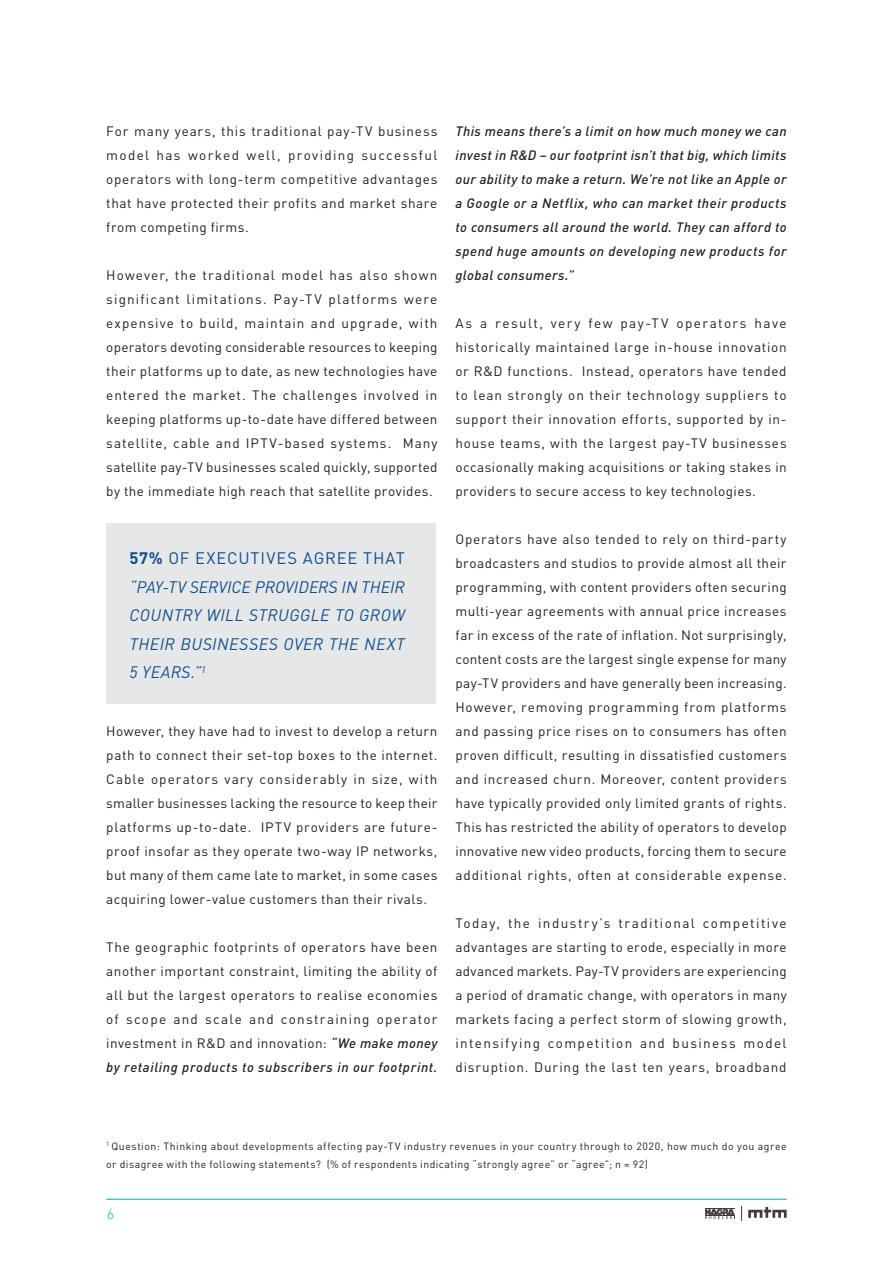
<style>
.page{position:relative;width:893px;height:1263px;background:#fff}
.page>*{position:absolute;margin:0;border:0;box-sizing:border-box;transform-origin:0 0}
.t1{font:italic 16.5px/28.5px "DIN";letter-spacing:.03em;color:#0f4e8c;text-align:justify}
.t2{font:16.5px "DIN Pro";letter-spacing:.055em;color:#0f4e8c}
.t3{font:300 14.55px "DIN Pro";color:#03bace}
.t4{font:13.5px/24px "DIN Pro";letter-spacing:.04em;color:#231f20;text-align:justify}
.t5{font:italic 500 13.5px/24px "DIN";letter-spacing:.045em;color:#231f20;text-align:justify}
.t6{font:10.5px/18px "DIN Pro";letter-spacing:.05em;color:#231f20}
.s1{font-weight:700}
.s2{font-family:"DIN";font-weight:500;font-style:italic}
</style>
<div class="page">
<hr style="left:106px;top:1198px;width:681px;height:2px;background:#03bace">
<svg style="left:705px;top:1209px;width:30px;height:10px"></svg>
<hr style="left:705px;top:1208px;width:30px;height:1px;background:#3e3e3f">
<hr style="left:705px;top:1215px;width:30px;height:1px;background:#3e3e3f">
<svg style="left:748px;top:1207px;width:39px;height:11px"></svg>
<svg style="left:741px;top:1206px;width:1px;height:15px"></svg>
<div style="left:106px;top:523px;width:330px;height:181px;background:#e6e7e9"></div>
<p class="t4" style="left:106px;top:118px;width:333px">For many years, this traditional pay-TV business model has worked well, providing successful operators with long-term competitive advantages that have protected their profits and market share from competing firms.</p>
<p class="t4" style="left:106px;top:262px;width:333px">However, the traditional model has also shown significant limitations. Pay-TV platforms were expensive to build, maintain and upgrade, with operators devoting considerable resources to keeping their platforms up to date, as new technologies have entered the market. The challenges involved in keeping platforms up-to-date have differed between satellite, cable and IPTV-based systems. Many satellite pay-TV businesses scaled quickly, supported by the immediate high reach that satellite provides.</p>
<p class="t2" style="left:130px;top:547px;width:277px"><span class="s1">57%</span> OF EXECUTIVES AGREE THAT</p>
<p class="t1" style="left:130px;top:572px;width:277px">“PAY-TV SERVICE PROVIDERS IN THEIR COUNTRY WILL STRUGGLE TO GROW THEIR BUSINESSES OVER THE NEXT 5 YEARS.”<sup>1</sup></p>
<p class="t4" style="left:106px;top:718px;width:333px">However, they have had to invest to develop a return path to connect their set-top boxes to the internet.<br>Cable operators vary considerably in size, with smaller businesses lacking the resource to keep their platforms up-to-date. IPTV providers are future&shy;proof insofar as they operate two-way IP networks, but many of them came late to market, in some cases acquiring lower-value customers than their rivals.</p>
<p class="t4" style="left:106px;top:934px;width:333px">The geographic footprints of operators have been another important constraint, limiting the ability of all but the largest operators to realise economies of scope and scale and constraining operator investment in R&amp;D and innovation: <span class="s2">“We make money</span></p>
<p class="t5" style="left:106px;top:1055px;width:333px">by retailing products to subscribers in our footprint.</p>
<p class="t5" style="left:455px;top:119px;width:333px">This means there’s a limit on how much money we can invest in R&amp;D – our footprint isn’t that big, which limits our ability to make a return. We’re not like an Apple or a Google or a Netflix, who can market their products to consumers all around the world. They can afford to spend huge amounts on developing new products for global consumers.”</p>
<p class="t4" style="left:455px;top:310px;width:333px">As a result, very few pay-TV operators have historically maintained large in-house innovation or R&amp;D functions. Instead, operators have tended to lean strongly on their technology suppliers to support their innovation efforts, supported by in&shy;house teams, with the largest pay-TV businesses occasionally making acquisitions or taking stakes in providers to secure access to key technologies.</p>
<p class="t4" style="left:455px;top:526px;width:333px">Operators have also tended to rely on third-party broadcasters and studios to provide almost all their programming, with content providers often securing multi-year agreements with annual price increases far in excess of the rate of inflation. Not surprisingly, content costs are the largest single expense for many pay-TV providers and have generally been increasing.<br>However, removing programming from platforms and passing price rises on to consumers has often proven difficult, resulting in dissatisfied customers and increased churn. Moreover, content providers have typically provided only limited grants of rights.<br>This has restricted the ability of operators to develop innovative new video products, forcing them to secure additional rights, often at considerable expense.</p>
<p class="t4" style="left:455px;top:911px;width:333px">Today, the industry’s traditional competitive advantages are starting to erode, especially in more advanced markets. Pay-TV providers are experiencing a period of dramatic change, with operators in many markets facing a perfect storm of slowing growth, intensifying competition and business model disruption. During the last ten years, broadband</p>
<p class="t6" style="left:106px;top:1136px;width:682px"><sup>1</sup> Question: Thinking about developments affecting pay-TV industry revenues in your country through to 2020, how much do you agree or disagree with the following statements? (% of respondents indicating “strongly agree” or “agree”; n = 92)</p>
<p class="t3" style="left:107px;top:1204px;width:9px">6</p>
</div>
